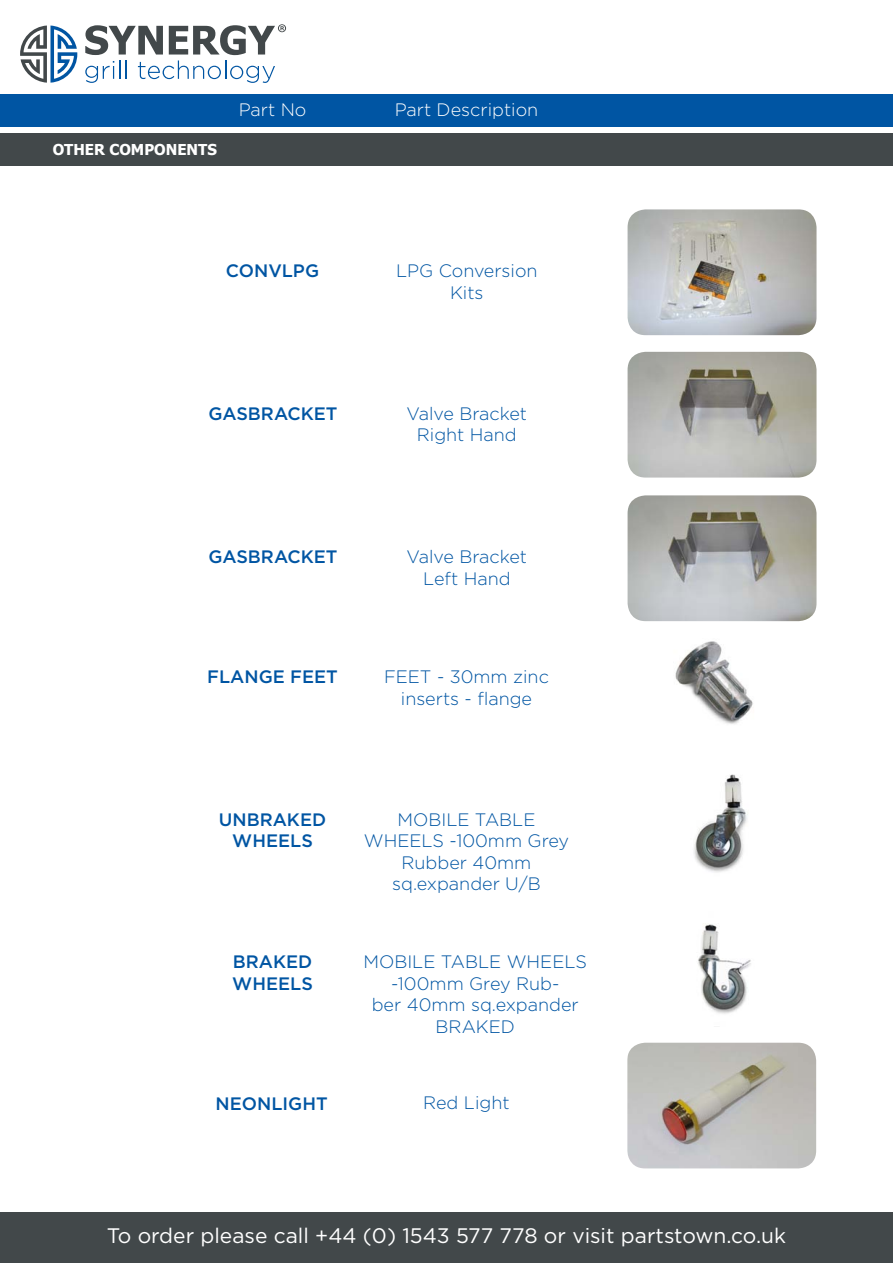
<style>
.page{position:relative;width:893px;height:1263px;background:#fff}
.page>*{position:absolute;margin:0;border:0;box-sizing:border-box;transform-origin:0 0}
.t1{font:21px "Gotham";color:#fff}
.t2{font:300 18px/21.6px "Gotham";color:#0055a3;text-align:center}
.t3{font:500 18px/21.6px "Gotham";color:#0055a3;text-align:center}
.t4{font:300 18px "Gotham";color:#fff}
.t5{font:700 15px "Tahoma";color:#fff}
</style>
<div class="page">
<div style="left:0;top:133px;width:893px;height:33px;background:#42484a"></div>
<div style="left:0;top:94px;width:893px;height:33px;background:#0055a3"></div>
<div style="left:0;top:1212px;width:893px;height:51px;background:#42484a"></div>
<svg style="left:20px;top:26px;width:57px;height:57px"></svg>
<svg style="left:85px;top:24px;width:201px;height:59px"></svg>
<img style="left:645px;top:621px;width:155px;height:103px">
<img style="left:694px;top:774px;width:54px;height:99px">
<img style="left:698px;top:924px;width:53px;height:90px">
<img style="left:627px;top:1043px;width:189px;height:125px">
<img style="left:628px;top:209px;width:188px;height:126px">
<img style="left:628px;top:352px;width:188px;height:126px">
<img style="left:628px;top:495px;width:188px;height:126px">
<p class="t5" style="left:53px;top:139px;width:166px">OTHER COMPONENTS</p>
<p class="t4" style="left:239px;top:98px;width:69px">Part No</p>
<p class="t4" style="left:395px;top:98px;width:145px">Part Description</p>
<p class="t3" style="left:226px;top:260px;width:95px">CONVLPG</p>
<p class="t2" style="left:396px;top:259px;width:143px">LPG Conversion<br>Kits</p>
<p class="t3" style="left:208px;top:402px;width:131px">GASBRACKET</p>
<p class="t2" style="left:406px;top:402px;width:122px">Valve Bracket<br>Right Hand</p>
<p class="t3" style="left:208px;top:546px;width:131px">GASBRACKET</p>
<p class="t2" style="left:406px;top:545px;width:122px">Valve Bracket<br>Left Hand</p>
<p class="t3" style="left:207px;top:666px;width:132px">FLANGE FEET</p>
<p class="t2" style="left:384px;top:666px;width:166px">FEET - 30mm zinc inserts - flange</p>
<p class="t3" style="left:219px;top:808px;width:109px">UNBRAKED<br>WHEELS</p>
<p class="t2" style="left:364px;top:808px;width:207px">MOBILE TABLE<br>WHEELS -100mm Grey<br>Rubber 40mm sq.expander U/B</p>
<p class="t3" style="left:232px;top:950px;width:82px;text-align:left">BRAKED<br>WHEELS</p>
<p class="t2" style="left:363px;top:950px;width:225px">MOBILE TABLE WHEELS -100mm Grey Rub-<br>ber 40mm sq.expander<br>BRAKED</p>
<p class="t3" style="left:216px;top:1093px;width:114px">NEONLIGHT</p>
<p class="t2" style="left:423px;top:1091px;width:88px">Red Light</p>
<p class="t1" style="left:107px;top:1222px;width:681px">To order please call +44 (0) 1543 577 778 or visit partstown.co.uk</p>
</div>
